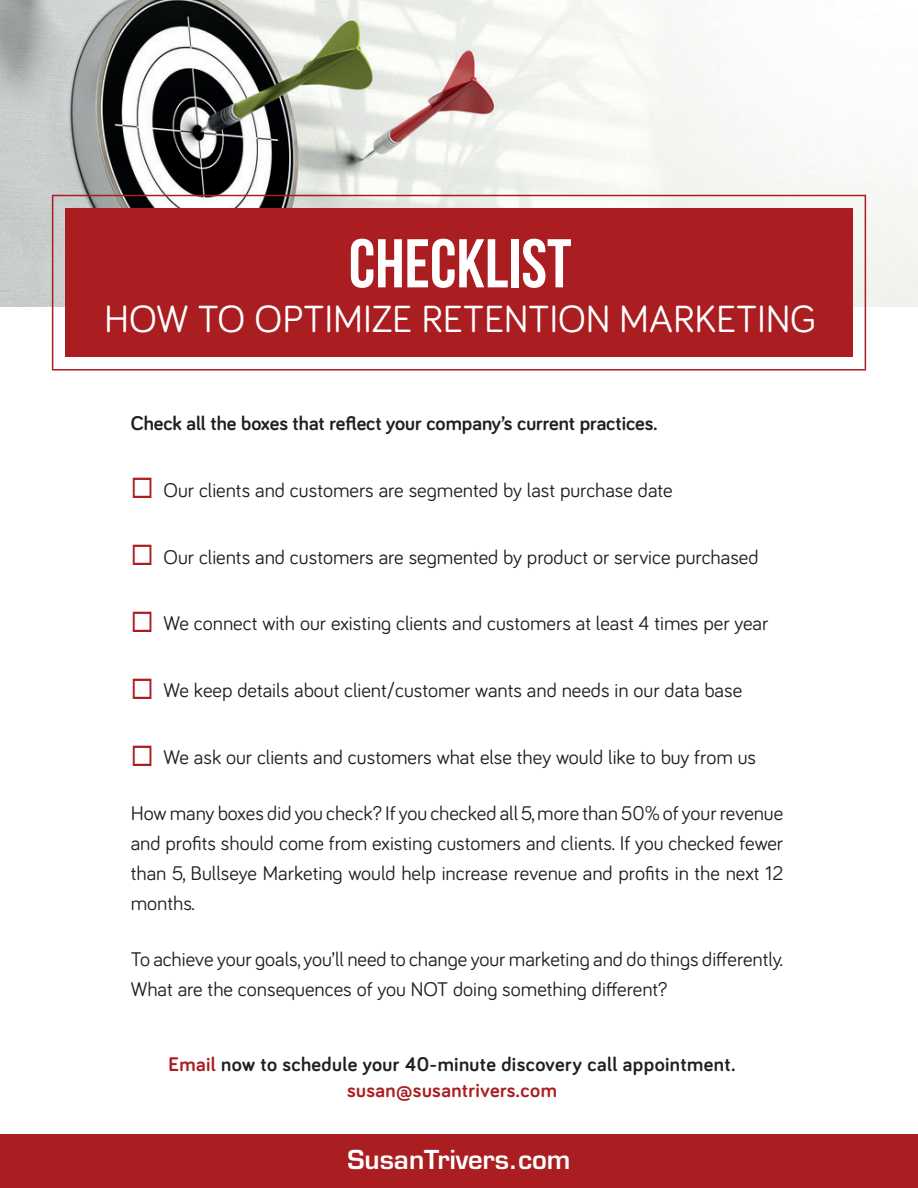
<style>
.page{position:relative;width:918px;height:1188px;background:#fff}
.page>*{position:absolute;margin:0;border:0;box-sizing:border-box;transform-origin:0 0}
.t1{font:68.7px "Bebas Neue";color:#fff}
.t2{font:39px "Bariol";color:#fff}
.t3{font:600 25.5px "Eurostile LT Std";color:#fff}
.t4{font:20.4px/29.8px "Bariol";color:#231f20;text-align:justify}
.t5{font:700 20.4px/26.7px "Bariol";letter-spacing:.02em;color:#231f20;text-align:center}
.t6{font:700 20.4px "Bariol";color:#231f20}
.s1{color:#aa1d21}
</style>
<div class="page">
<div style="left:0;top:1134px;width:918px;height:54px;background:#aa1d21"></div>
<img style="left:0;top:0;width:918px;height:306px">
<div style="left:65px;top:208px;width:788px;height:149px;background:#aa1d21"></div>
<div style="left:52px;top:195px;width:814px;height:176px;border:2px solid #aa1d21"></div>
<h1 class="t1" style="left:349px;top:226px;width:224px">CHECKLIST</h1>
<h2 class="t2" style="left:104px;top:292px;width:714px">HOW TO OPTIMIZE RETENTION MARKETING</h2>
<p class="t6" style="left:131px;top:409px;width:528px">Check all the boxes that reflect your company’s current practices.</p>
<p class="t4" style="left:131px;top:474px;width:544px"><span class="s1">◻</span> Our clients and customers are segmented by last purchase date</p>
<p class="t4" style="left:131px;top:541px;width:629px"><span class="s1">◻</span> Our clients and customers are segmented by product or service purchased</p>
<p class="t4" style="left:131px;top:608px;width:639px"><span class="s1">◻</span> We connect with our existing clients and customers at least 4 times per year</p>
<p class="t4" style="left:131px;top:674px;width:613px"><span class="s1">◻</span> We keep details about client/customer wants and needs in our data base</p>
<p class="t4" style="left:131px;top:741px;width:627px"><span class="s1">◻</span> We ask our clients and customers what else they would like to buy from us</p>
<p class="t4" style="left:131px;top:798px;width:654px">How many boxes did you check? If you checked all 5, more than 50% of your revenue and profits should come from existing customers and clients. If you checked fewer than 5, Bullseye Marketing would help increase revenue and profits in the next 12 months.</p>
<p class="t4" style="left:131px;top:944px;width:654px">To achieve your goals, you’ll need to change your marketing and do things differently.<br>What are the consequences of you NOT doing something different?</p>
<p class="t5" style="left:168px;top:1050px;width:569px"><span class="s1">Email</span> now to schedule your 40-minute discovery call appointment. <span class="s1">susan@susantrivers.com</span></p>
<p class="t3" style="left:348px;top:1144px;width:224px">SusanTrivers.com</p>
</div>
